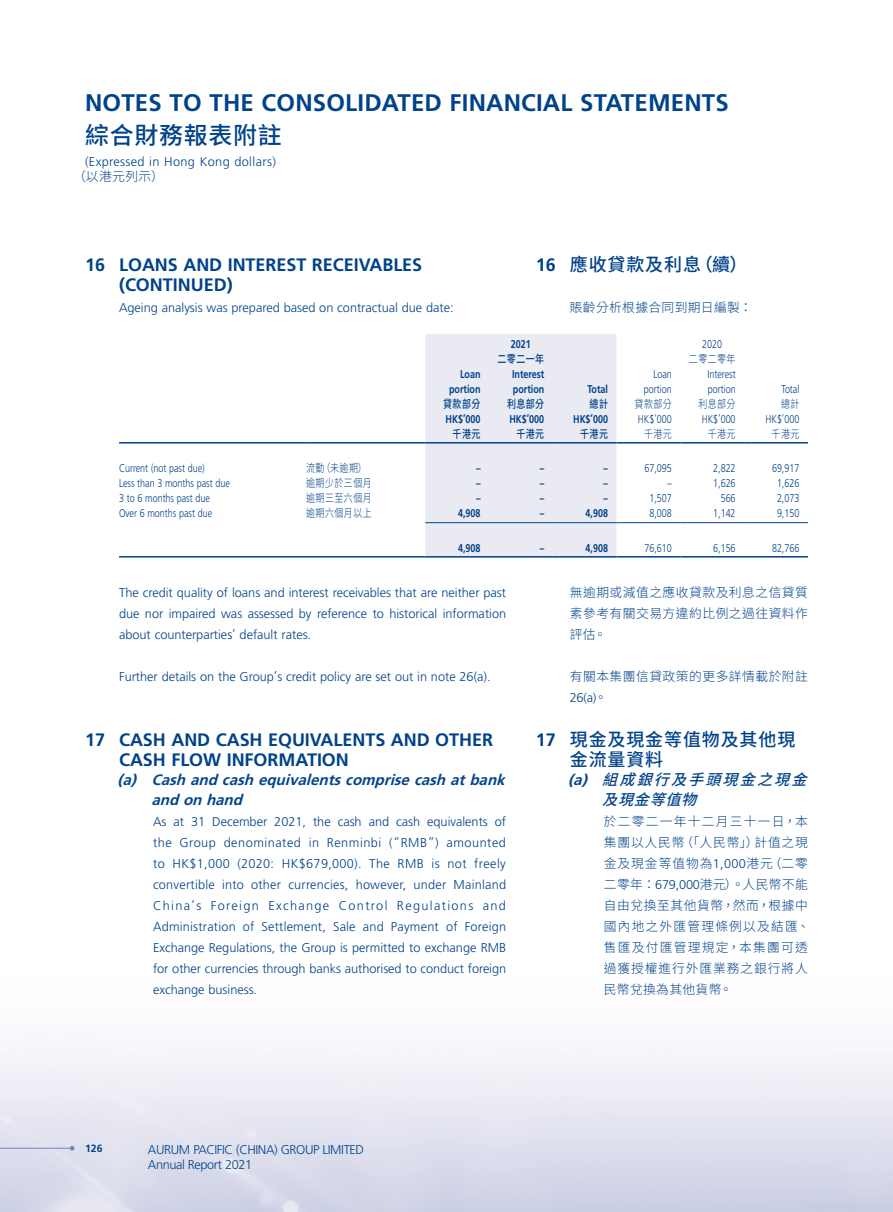
<style>
.page{position:relative;width:893px;height:1212px;background:#fff}
.page>*{position:absolute;margin:0;border:0;box-sizing:border-box;transform-origin:0 0}
.t1{font:700 24px "Frutiger LT Std";letter-spacing:.01em;color:#00438a}
.t2{font:500 24px "Source Han Sans TC";letter-spacing:.03em;color:#00438a}
.Heading_1{font:700 18px/19.5px "Frutiger LT Std";color:#00438a}
.C_Heading_1{font:500 18px/19.5px "Source Han Sans TC";letter-spacing:.05em;color:#00438a}
.Heading_2{font:italic 700 15px/19.5px "Frutiger LT Std";color:#00438a}
.C_Heading_2{font:italic 500 15px/19.5px "Source Han Sans TC";color:#00438a}
.Body_Text{font:300 12.75px/21px "Frutiger LT Std";color:#00438a;text-align:justify}
.C_Body_Text{font:300 12.75px/21px "Source Han Sans TC";letter-spacing:.07em;color:#00438a}
.C_Body_Text-2{font:300 12.75px/21px "Source Han Sans TC";letter-spacing:.04em;color:#00438a;text-align:justify}
.Body_Text-2{font:300 12.75px/15px "Frutiger LT Std";letter-spacing:-.03em;color:#00438a}
.Body_Text-3{font:300 12.75px "Frutiger LT Std";letter-spacing:.03em;color:#00438a}
.Body_Text-4{font:300 11.25px "Frutiger LT Std";color:#00438a;scale:.8 1}
.Body_Text-5{font:700 11.25px "Frutiger LT Std";color:#00438a;scale:.8 1}
.Body_Text-6{font:300 11.25px "Source Han Sans TC";letter-spacing:.05em;color:#00438a;scale:.8 1}
.Body_Text-7{font:500 11.25px "Source Han Sans TC";letter-spacing:.05em;color:#00438a;scale:.8 1}
.t3{font:700 10.5px "Frutiger LT Std";color:#00438a}
.s1{font-family:"Frutiger LT Std";font-weight:700}
.s2{font-family:"Frutiger LT Std"}
</style>
<div class="page">
<svg style="left:70px;top:1146px;width:5px;height:4px"></svg>
<hr style="left:0;top:1148px;width:73px;height:1px;background:#7488b9">
<div style="left:425px;top:334px;width:192px;height:222px;background:#eaeaf3"></div>
<hr style="left:119px;top:442px;width:187px;height:1px;background:#00438a">
<hr style="left:306px;top:442px;width:119px;height:1px;background:#00438a">
<hr style="left:425px;top:442px;width:64px;height:1px;background:#00438a">
<hr style="left:489px;top:442px;width:64px;height:1px;background:#00438a">
<hr style="left:553px;top:442px;width:64px;height:1px;background:#00438a">
<hr style="left:617px;top:442px;width:63px;height:1px;background:#00438a">
<hr style="left:680px;top:442px;width:64px;height:1px;background:#00438a">
<hr style="left:744px;top:442px;width:64px;height:1px;background:#00438a">
<hr style="left:425px;top:522px;width:64px;height:1px;background:#00438a">
<hr style="left:489px;top:522px;width:64px;height:1px;background:#00438a">
<hr style="left:553px;top:522px;width:64px;height:1px;background:#00438a">
<hr style="left:617px;top:522px;width:63px;height:1px;background:#00438a">
<hr style="left:680px;top:522px;width:64px;height:1px;background:#00438a">
<hr style="left:744px;top:522px;width:64px;height:1px;background:#00438a">
<hr style="left:119px;top:556px;width:187px;height:1px;background:#00438a">
<hr style="left:306px;top:556px;width:119px;height:1px;background:#00438a">
<hr style="left:425px;top:556px;width:64px;height:1px;background:#00438a">
<hr style="left:489px;top:556px;width:64px;height:1px;background:#00438a">
<hr style="left:553px;top:556px;width:64px;height:1px;background:#00438a">
<hr style="left:617px;top:556px;width:63px;height:1px;background:#00438a">
<hr style="left:680px;top:556px;width:64px;height:1px;background:#00438a">
<hr style="left:744px;top:556px;width:64px;height:1px;background:#00438a">
<h1 class="t1" style="left:85px;top:89px;width:645px">NOTES TO THE CONSOLIDATED FINANCIAL STATEMENTS</h1>
<h1 class="t2" style="left:85px;top:121px;width:198px">綜合財務報表附註</h1>
<p class="Body_Text-3" style="left:85px;top:154px;width:192px">(Expressed in Hong Kong dollars)</p>
<p class="C_Body_Text-2" style="left:73px;top:166px;width:92px">（以港元列示）</p>
<p class="Heading_1" style="left:119px;top:255px;width:305px;text-indent:-34px">16 LOANS AND INTEREST RECEIVABLES (CONTINUED)</p>
<p class="Body_Text" style="left:119px;top:297px;width:336px">Ageing analysis was prepared based on contractual due date:</p>
<p class="Body_Text-5" style="left:460px;top:367px;width:27px">Loan</p>
<p class="Body_Text-5" style="left:449px;top:382px;width:41px">portion</p>
<p class="C_Heading_1" style="left:536px;top:255px;width:213px"><span class="s1">16</span> 應收貸款及利息（續）</p>
<p class="C_Body_Text-2" style="left:570px;top:297px;width:184px">賬齡分析根據合同到期日編製：</p>
<p class="Body_Text-5" style="left:511px;top:337px;width:26px">2021</p>
<p class="Body_Text-4" style="left:702px;top:337px;width:26px">2020</p>
<p class="Body_Text-7" style="left:498px;top:352px;width:60px">二零二一年</p>
<p class="Body_Text-6" style="left:689px;top:352px;width:60px">二零二零年</p>
<p class="Body_Text-5" style="left:512px;top:367px;width:42px">Interest</p>
<p class="Body_Text-5" style="left:513px;top:382px;width:41px">portion</p>
<p class="Body_Text-5" style="left:588px;top:382px;width:27px">Total</p>
<p class="Body_Text-4" style="left:653px;top:367px;width:25px">Loan</p>
<p class="Body_Text-4" style="left:644px;top:382px;width:36px">portion</p>
<p class="Body_Text-4" style="left:707px;top:367px;width:37px">Interest</p>
<p class="Body_Text-4" style="left:708px;top:382px;width:36px">portion</p>
<p class="Body_Text-4" style="left:781px;top:382px;width:24px">Total</p>
<p class="Body_Text-7" style="left:443px;top:397px;width:48px">貸款部分</p>
<p class="Body_Text-7" style="left:507px;top:397px;width:48px">利息部分</p>
<p class="Body_Text-7" style="left:590px;top:397px;width:25px">總計</p>
<p class="Body_Text-6" style="left:635px;top:397px;width:48px">貸款部分</p>
<p class="Body_Text-6" style="left:698px;top:397px;width:48px">利息部分</p>
<p class="Body_Text-6" style="left:781px;top:397px;width:25px">總計</p>
<p class="Body_Text-5" style="left:446px;top:412px;width:45px">HK$’000</p>
<p class="Body_Text-5" style="left:509px;top:412px;width:45px">HK$’000</p>
<p class="Body_Text-5" style="left:573px;top:412px;width:45px">HK$’000</p>
<p class="Body_Text-4" style="left:638px;top:412px;width:44px">HK$’000</p>
<p class="Body_Text-4" style="left:702px;top:412px;width:44px">HK$’000</p>
<p class="Body_Text-4" style="left:765px;top:412px;width:44px">HK$’000</p>
<p class="Body_Text-7" style="left:453px;top:427px;width:36px">千港元</p>
<p class="Body_Text-7" style="left:516px;top:427px;width:36px">千港元</p>
<p class="Body_Text-7" style="left:580px;top:427px;width:36px">千港元</p>
<p class="Body_Text-6" style="left:644px;top:427px;width:36px">千港元</p>
<p class="Body_Text-6" style="left:708px;top:427px;width:36px">千港元</p>
<p class="Body_Text-6" style="left:772px;top:427px;width:36px">千港元</p>
<p class="Body_Text-4" style="left:119px;top:462px;width:109px">Current (not past due)</p>
<p class="Body_Text-6" style="left:306px;top:462px;width:77px">流動（未逾期）</p>
<p class="Body_Text-5" style="left:476px;top:462px;width:7px">–</p>
<p class="Body_Text-5" style="left:540px;top:462px;width:7px">–</p>
<p class="Body_Text-5" style="left:604px;top:462px;width:7px">–</p>
<p class="Body_Text-4" style="left:644px;top:462px;width:36px">67,095</p>
<p class="Body_Text-4" style="left:713px;top:462px;width:30px">2,822</p>
<p class="Body_Text-4" style="left:772px;top:462px;width:36px">69,917</p>
<p class="Body_Text-4" style="left:119px;top:477px;width:140px">Less than 3 months past due</p>
<p class="Body_Text-6" style="left:306px;top:477px;width:83px">逾期少於三個月</p>
<p class="Body_Text-5" style="left:476px;top:477px;width:7px">–</p>
<p class="Body_Text-5" style="left:540px;top:477px;width:7px">–</p>
<p class="Body_Text-5" style="left:604px;top:477px;width:7px">–</p>
<p class="Body_Text-4" style="left:667px;top:477px;width:7px">–</p>
<p class="Body_Text-4" style="left:713px;top:477px;width:30px">1,626</p>
<p class="Body_Text-4" style="left:777px;top:477px;width:30px">1,626</p>
<p class="Body_Text-4" style="left:119px;top:492px;width:115px">3 to 6 months past due</p>
<p class="Body_Text-6" style="left:306px;top:492px;width:83px">逾期三至六個月</p>
<p class="Body_Text-5" style="left:476px;top:492px;width:7px">–</p>
<p class="Body_Text-5" style="left:540px;top:492px;width:7px">–</p>
<p class="Body_Text-5" style="left:604px;top:492px;width:7px">–</p>
<p class="Body_Text-4" style="left:649px;top:492px;width:30px">1,507</p>
<p class="Body_Text-4" style="left:721px;top:492px;width:20px">566</p>
<p class="Body_Text-4" style="left:777px;top:492px;width:30px">2,073</p>
<p class="Body_Text-4" style="left:119px;top:507px;width:118px">Over 6 months past due</p>
<p class="Body_Text-6" style="left:306px;top:507px;width:83px">逾期六個月以上</p>
<p class="Body_Text-5" style="left:458px;top:507px;width:30px">4,908</p>
<p class="Body_Text-5" style="left:540px;top:507px;width:7px">–</p>
<p class="Body_Text-5" style="left:586px;top:507px;width:30px">4,908</p>
<p class="Body_Text-4" style="left:649px;top:507px;width:30px">8,008</p>
<p class="Body_Text-4" style="left:713px;top:507px;width:30px">1,142</p>
<p class="Body_Text-4" style="left:777px;top:507px;width:30px">9,150</p>
<p class="Body_Text-5" style="left:458px;top:541px;width:30px">4,908</p>
<p class="Body_Text-5" style="left:540px;top:541px;width:7px">–</p>
<p class="Body_Text-5" style="left:586px;top:541px;width:30px">4,908</p>
<p class="Body_Text-4" style="left:644px;top:541px;width:36px">76,610</p>
<p class="Body_Text-4" style="left:713px;top:541px;width:30px">6,156</p>
<p class="Body_Text-4" style="left:772px;top:541px;width:36px">82,766</p>
<p class="Body_Text" style="left:119px;top:582px;width:389px">The credit quality of loans and interest receivables that are neither past due nor impaired was assessed by reference to historical information about counterparties’ default rates.</p>
<p class="Body_Text" style="left:119px;top:666px;width:373px">Further details on the Group’s credit policy are set out in note 26(a).</p>
<p class="C_Body_Text-2" style="left:570px;top:582px;width:240px">無逾期或減值之應收貸款及利息之信貸質素參考有關交易方違約比例之過往資料作評估。</p>
<p class="C_Body_Text-2" style="left:570px;top:666px;width:240px">有關本集團信貸政策的更多詳情載於附註<br><span class="s2">26(a)</span>。</p>
<p class="C_Heading_1" style="left:570px;top:730px;width:227px;text-indent:-34px"><span class="s1">17</span> 現金及現金等值物及其他現金流量資料</p>
<p class="C_Heading_2" style="left:602px;top:770px;width:217px;text-indent:-34px"><span class="s1">(a)</span> 組成銀行及手頭現金之現金及現金等值物</p>
<p class="C_Body_Text" style="left:604px;top:811px;width:207px">於二零二一年十二月三十一日，本集團以人民幣（「人民幣」）計值之現金及現金等值物為<span class="s2">1,000</span>港元（二零二零年：<span class="s2">679,000</span>港元）。人民幣不能自由兌換至其他貨幣，然而，根據中國內地之外匯管理條例以及結匯、售匯及付匯管理規定，本集團可透過獲授權進行外匯業務之銀行將人民幣兌換為其他貨幣。</p>
<p class="Heading_1" style="left:119px;top:730px;width:376px;text-indent:-34px">17 CASH AND CASH EQUIVALENTS AND OTHER<br>CASH FLOW INFORMATION</p>
<p class="Heading_2" style="left:152px;top:770px;width:359px;text-indent:-34px">(a) Cash and cash equivalentscomprisecash atbank and on hand</p>
<p class="Body_Text" style="left:153px;top:811px;width:355px">As at 31 December 2021, the cash and cash equivalents of the Group denominated in Renminbi (“RMB”) amounted to HK$1,000 (2020: HK$679,000). The RMB is not freely convertible into other currencies, however, under Mainland China’s Foreign Exchange Control Regulations and Administration of Settlement, Sale and Payment of Foreign Exchange Regulations, the Group is permitted to exchange RMB for other currencies through banks authorised to conduct foreign exchange business.</p>
<p class="t3" style="left:85px;top:1142px;width:19px">126</p>
<p class="Body_Text-2" style="left:148px;top:1142px;width:218px">AURUM PACIFIC (CHINA) GROUP LIMITED<br>Annual Report 2021</p>
</div>
